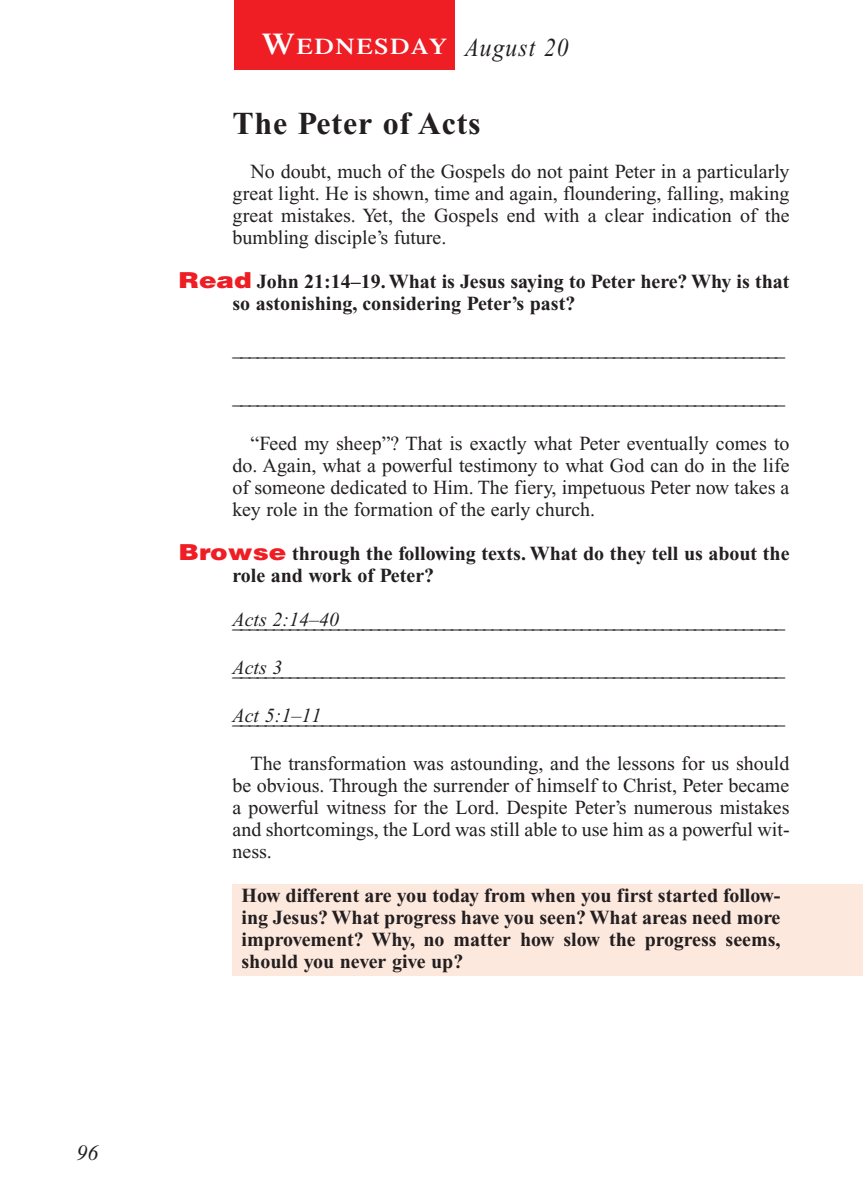
<style>
.page{position:relative;width:864px;height:1188px;background:#fff}
.page>*{position:absolute;margin:0;border:0;box-sizing:border-box;transform-origin:0 0}
.t1{font:700 32px "Times New Roman";letter-spacing:.025em;color:#231f20}
.t2{font:600 22.4px "Times";letter-spacing:.065em;color:#fff;scale:1.1 1}
.t3{font:italic 22px "Times New Roman";color:#231f20}
.t4{font:20px/22px "Times New Roman";color:#231f20;text-align:justify}
.t5{font:italic 20px "Times New Roman";color:#231f20}
.t6{font:700 20px/22px "Times New Roman";color:#231f20}
.s1{font-size:30px}
.s2{font-family:"Times New Roman";font-weight:400;font-style:italic;font-size:26px;color:#231f20}
.s3{font-family:"Helvetica";font-weight:900;font-size:22px;color:#ee1e24}
</style>
<div class="page">
<div style="left:232px;top:885px;width:630px;height:91px;background:#fde8dd"></div>
<div style="left:234px;top:0;width:220px;height:69px;background:#ee1e24"></div>
<p class="t3" style="left:77px;top:1145px;width:23px">96</p>
<p class="t2" style="left:262px;top:38px;width:280px"><span class="s1">W</span>EDNESDAY <span class="s2">August 20</span></p>
<h1 class="t1" style="left:233px;top:113px;width:250px">The Peter of Acts</h1>
<p class="t4" style="left:233px;top:162px;width:559px;text-indent:18px">No doubt, much of the Gospels do not paint Peter in a particularly great light. He is shown, time and again, floundering, falling, making great mistakes. Yet, the Gospels end with a clear indication of the bumbling disciple’s future.</p>
<p class="t6" style="left:233px;top:273px;width:558px;text-indent:-54px"><span class="s3">Read</span> John 21:14–19. What is Jesus saying to Peter here? Why is that so astonishing, considering Peter’s past?</p>
<p class="t5" style="left:233px;top:342px;width:554px">____________________________________________________________________</p>
<p class="t5" style="left:233px;top:390px;width:554px">____________________________________________________________________</p>
<p class="t4" style="left:233px;top:434px;width:559px;text-indent:18px">“Feed my sheep”? That is exactly what Peter eventually comes to do. Again, what a powerful testimony to what God can do in the life of someone dedicated to Him. The fiery, impetuous Peter now takes a key role in the formation of the early church.</p>
<p class="t6" style="left:233px;top:545px;width:559px;text-indent:-54px"><span class="s3">Browse</span> through the following texts. What do they tell us about the role and work of Peter?</p>
<p class="t5" style="left:233px;top:612px;width:108px">Acts 2:14–40</p>
<p class="t5" style="left:233px;top:614px;width:554px">____________________________________________________________________</p>
<p class="t5" style="left:233px;top:660px;width:51px">Acts 3</p>
<p class="t5" style="left:233px;top:662px;width:554px">____________________________________________________________________</p>
<p class="t5" style="left:233px;top:708px;width:90px">Act 5:1–11</p>
<p class="t5" style="left:233px;top:710px;width:554px">____________________________________________________________________</p>
<p class="t4" style="left:232px;top:754px;width:559px;text-indent:18px">The transformation was astounding, and the lessons for us should be obvious. Through the surrender of himself to Christ, Peter became a powerful witness for the Lord. Despite Peter’s numerous mistakes and shortcomings, the Lord was still able to use him as a powerful wit&shy;ness.</p>
<p class="t6" style="left:242px;top:887px;width:541px;text-align:justify">How different are you today from when you first started follow&shy;ing Jesus? What progress have you seen? What areas need more improvement? Why, no matter how slow the progress seems, should you never give up?</p>
</div>
